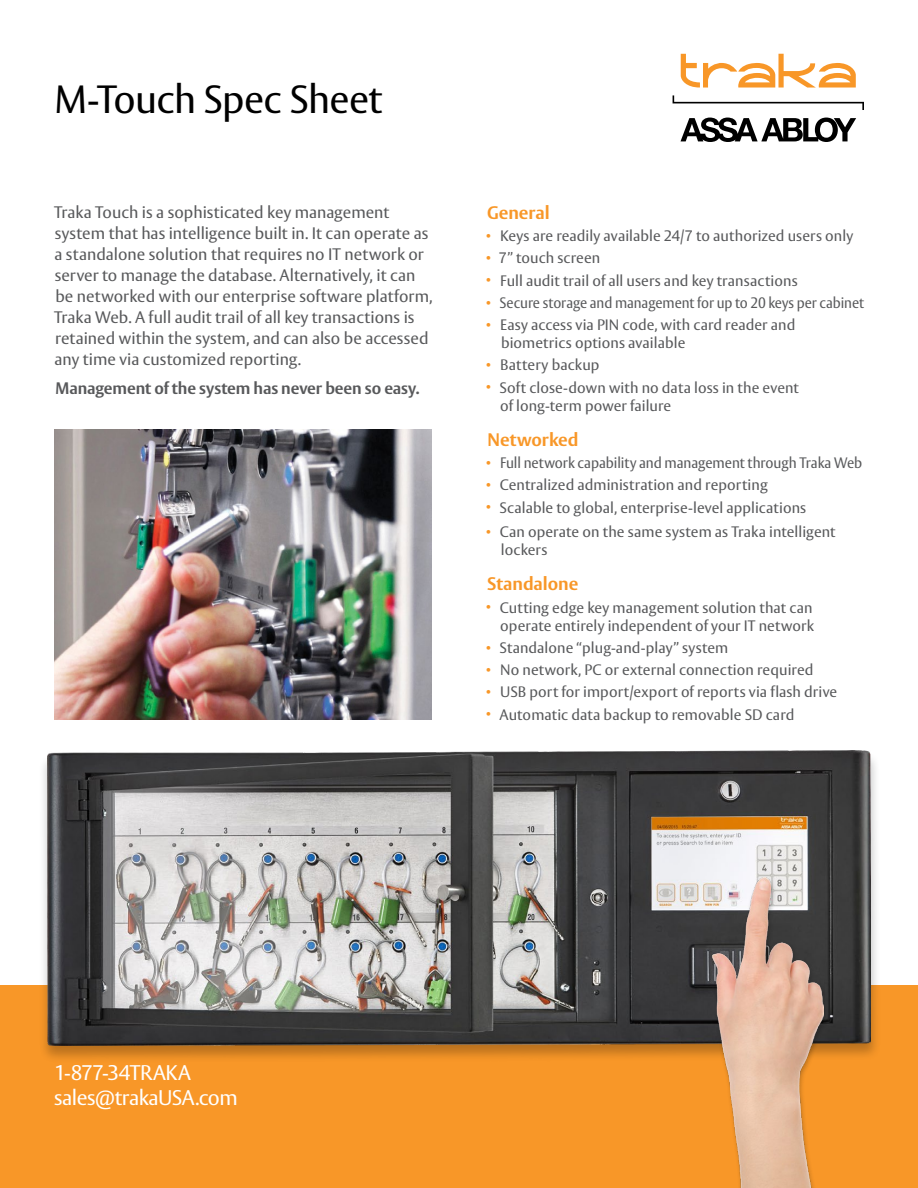
<style>
.page{position:relative;width:918px;height:1188px;background:#fff}
.page>*{position:absolute;margin:0;border:0;box-sizing:border-box;transform-origin:0 0}
.t1{font:39px "ASSA Vesta";letter-spacing:-.02em;color:#000}
.t2{font:21px/25.2px "ASSA Vesta";letter-spacing:-.025em;color:#fff}
.t3{font:700 18px "ASSA Vesta";color:#f89728}
.t4{font:16.5px/21px "ASSA Vesta";color:#58595b}
.t5{font:700 16.5px "ASSA Vesta";letter-spacing:-.005em;color:#58595b}
.t6{font:15px/18px "ASSA Vesta";letter-spacing:.005em;color:#58595b}
.t7{font:15px "ASSA Vesta";letter-spacing:.005em;color:#58595b;scale:.93 1}
.t8{font:15px "ASSA Vesta";letter-spacing:.005em;color:#58595b;scale:.94 1}
.s1{font-size:12px;color:#f89728}
</style>
<div class="page">
<div style="left:0;top:985px;width:918px;height:203px;background:#f89728"></div>
<svg style="left:681px;top:118px;width:175px;height:24px"></svg>
<svg style="left:673px;top:95px;width:191px;height:15px"></svg>
<svg style="left:681px;top:54px;width:175px;height:34px"></svg>
<div style="left:38px;top:750px;width:843px;height:314px;background:#000;opacity:.25"></div>
<img style="left:47px;top:751px;width:824px;height:295px">
<div style="left:709px;top:876px;width:120px;height:312px;background:#000;opacity:.25"></div>
<img style="left:713px;top:878px;width:111px;height:310px">
<img style="left:55px;top:430px;width:377px;height:290px">
<h1 class="t1" style="left:55px;top:76px;width:329px">M-Touch Spec Sheet</h1>
<p class="t4" style="left:54px;top:202px;width:380px">Traka Touch is a sophisticated key management system that has intelligence built in. It can operate as a standalone solution that requires no IT network or server to manage the database. Alternatively, it can be networked with our enterprise software platform, Traka Web. A full audit trail of all key transactions is retained within the system, and can also be accessed any time via customized reporting.</p>
<p class="t5" style="left:56px;top:378px;width:366px">Management of the system has never been so easy.</p>
<p class="t3" style="left:487px;top:202px;width:64px">General</p>
<p class="t6" style="left:486px;top:228px;width:369px"><span class="s1">•</span> Keys are readily available 24/7 to authorized users only</p>
<p class="t6" style="left:486px;top:250px;width:116px"><span class="s1">•</span> 7” touch screen</p>
<p class="t6" style="left:486px;top:272px;width:314px"><span class="s1">•</span> Full audit trail of all users and key transactions</p>
<p class="t7" style="left:486px;top:294px;width:409px"><span class="s1">•</span> Secure storage and management for up to 20 keys per cabinet</p>
<p class="t6" style="left:501px;top:317px;width:296px;text-indent:-15px"><span class="s1">•</span> Easy access via PIN code, with card reader and biometrics options available</p>
<p class="t6" style="left:486px;top:357px;width:115px"><span class="s1">•</span> Battery backup</p>
<p class="t6" style="left:500px;top:379px;width:300px;text-indent:-15px"><span class="s1">•</span> Soft close-down with no data loss in the event of long-term power failure</p>
<p class="t3" style="left:487px;top:428px;width:93px">Networked</p>
<p class="t8" style="left:486px;top:454px;width:402px"><span class="s1">•</span> Full network capability and management through Traka Web</p>
<p class="t6" style="left:486px;top:477px;width:284px"><span class="s1">•</span> Centralized administration and reporting</p>
<p class="t6" style="left:486px;top:499px;width:322px"><span class="s1">•</span> Scalable to global, enterprise-level applications</p>
<p class="t6" style="left:501px;top:524px;width:336px;text-indent:-15px"><span class="s1">•</span> Can operate on the same system as Traka intelligent lockers</p>
<p class="t3" style="left:487px;top:573px;width:93px">Standalone</p>
<p class="t6" style="left:486px;top:599px;width:330px;text-align:right"><span class="s1">•</span> Cutting edge key management solution that can operate entirely independent of your IT network</p>
<p class="t6" style="left:486px;top:639px;width:244px"><span class="s1">•</span> Standalone “plug-and-play” system</p>
<p class="t6" style="left:486px;top:662px;width:329px"><span class="s1">•</span> No network, PC or external connection required</p>
<p class="t6" style="left:486px;top:684px;width:353px"><span class="s1">•</span> USB port for import/export of reports via flash drive</p>
<p class="t6" style="left:486px;top:706px;width:310px"><span class="s1">•</span> Automatic data backup to removable SD card</p>
<h2 class="t2" style="left:54px;top:1061px;width:185px">1-877-34TRAKA sales@trakaUSA.com</h2>
</div>
